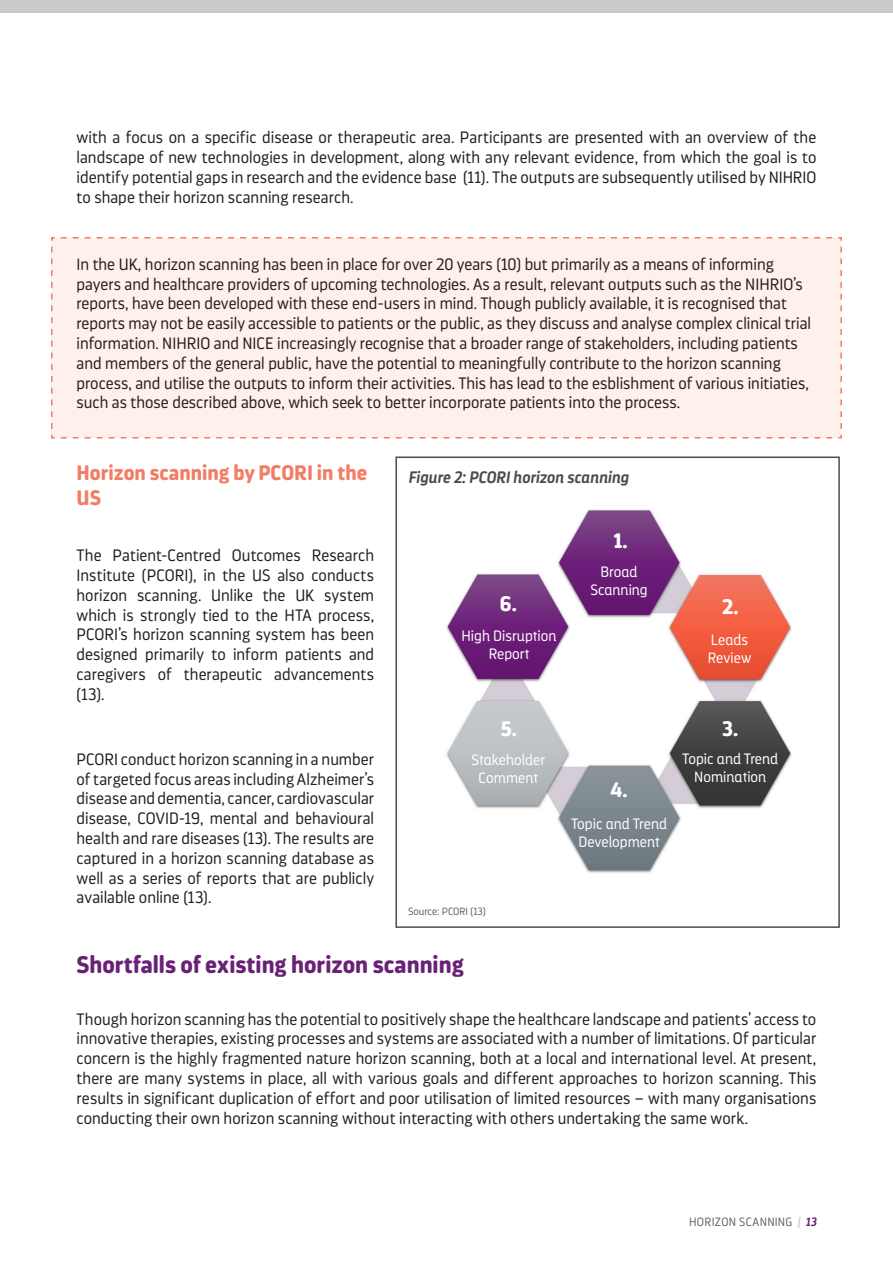
<style>
.page{position:relative;width:893px;height:1263px;background:#fff}
.page>*{position:absolute;margin:0;border:0;box-sizing:border-box;transform-origin:0 0}
._03_Heading_2{font:700 24px "Darwin Pro Rd";color:#692175}
._03_Heading_3{font:700 21px/25.2px "Darwin Pro Rd";color:#f37c65}
._00_TOC___Heading_1{font:700 21px "Darwin Pro Rd";color:#fff}
._04_Body___Text{font:300 16.5px/19.8px "Darwin Ess Rd";color:#231f20;text-align:justify}
._05_Pull_Out_Box___B{font:300 16.5px/19.8px "Darwin Ess Rd";color:#231f20}
.Figure_title{font:italic 600 16.5px "Darwin Pro Rd";color:#4b4c4d}
._00_TOC___Heading_1-2{font:300 15px/18px "Darwin Ess Alt Rd";color:#fff;text-align:center}
.t1{font:300 12px "Darwin Ess Rd";letter-spacing:.02em;color:#626568}
._04_Footnote{font:300 10.5px "Darwin Ess Alt Rd";color:#606063}
.s1{font-family:"Darwin Pro Rd";font-weight:600;font-style:italic;color:#cbcbca}
.s2{font-family:"Darwin Pro Rd";font-weight:600;font-style:italic;color:#692175}
</style>
<div class="page">
<div style="left:395px;top:456px;width:445px;height:472px;background:#fff;border:2px solid #4b4c4d"></div>
<div style="left:51px;top:237px;width:791px;height:202px;background:#fef0ea"></div>
<div style="left:0;top:0;width:893px;height:13px;background:#cbcbca"></div>
<img style="left:446px;top:509px;width:346px;height:364px">
<p class="_04_Body___Text" style="left:77px;top:128px;width:741px">with a focus on a specific disease or therapeutic area. Participants are presented with an overview of the landscape of new technologies in development, along with any relevant evidence, from which the goal is to identify potential gaps in research and the evidence base (11). The outputs are subsequently utilised by NIHRIO to shape their horizon scanning research.</p>
<p class="_05_Pull_Out_Box___B" style="left:77px;top:254px;width:736px">In the UK, horizon scanning has been in place for over 20 years (10) but primarily as a means of informing payers and healthcare providers of upcoming technologies. As a result, relevant outputs such as the NIHRIO’s reports, have been developed with these end-users in mind. Though publicly available, it is recognised that reports may not be easily accessible to patients or the public, as they discuss and analyse complex clinical trial information. NIHRIO and NICE increasingly recognise that a broader range of stakeholders, including patients and members of the general public, have the potential to meaningfully contribute to the horizon scanning process, and utilise the outputs to inform their activities. This has lead to the esblishment of various initiaties, such as those described above, which seek to better incorporate patients into the process.</p>
<p class="_03_Heading_3" style="left:77px;top:459px;width:292px">Horizon scanning by PCORI in the<br>US</p>
<p class="_04_Body___Text" style="left:77px;top:546px;width:299px">The Patient-Centred Outcomes Research Institute (PCORI), in the US also conducts horizon scanning. Unlike the UK system which is strongly tied to the HTA process, PCORI’s horizon scanning system has been designed primarily to inform patients and caregivers of therapeutic advancements (13).</p>
<p class="_04_Body___Text" style="left:77px;top:749px;width:299px">PCORI conduct horizon scanning in a number of targeted focus areas including Alzheimer’s disease and dementia, cancer, cardiovascular disease, COVID-19, mental and behavioural health and rare diseases (13). The results are captured in a horizon scanning database as well as a series of reports that are publicly available online (13).</p>
<p class="Figure_title" style="left:408px;top:466px;width:222px">Figure 2: PCORI horizon scanning</p>
<p class="_00_TOC___Heading_1" style="left:500px;top:589px;width:18px">6.</p>
<p class="_00_TOC___Heading_1-2" style="left:461px;top:626px;width:96px">High Disruption<br>Report</p>
<p class="_00_TOC___Heading_1" style="left:614px;top:526px;width:16px">1.</p>
<p class="_00_TOC___Heading_1-2" style="left:590px;top:563px;width:59px">Broad<br>Scanning</p>
<p class="_00_TOC___Heading_1" style="left:722px;top:592px;width:18px">2.</p>
<p class="_00_TOC___Heading_1-2" style="left:708px;top:631px;width:45px;text-align:left">Leads<br>Review</p>
<p class="_00_TOC___Heading_1" style="left:501px;top:715px;width:18px">5.</p>
<p class="_00_TOC___Heading_1" style="left:722px;top:715px;width:18px">3.</p>
<p class="_00_TOC___Heading_1-2" style="left:472px;top:751px;width:75px">Stakeholder<br>Comment</p>
<p class="_04_Footnote" style="left:408px;top:905px;width:79px">Source: PCORI (13)</p>
<p class="_00_TOC___Heading_1" style="left:611px;top:775px;width:19px">4.</p>
<p class="_00_TOC___Heading_1-2" style="left:571px;top:815px;width:98px">Topic and Trend<br>Development</p>
<p class="_00_TOC___Heading_1-2" style="left:682px;top:750px;width:98px">Topic and Trend<br>Nomination</p>
<p class="_03_Heading_2" style="left:77px;top:947px;width:389px">Shortfalls of existing horizon scanning</p>
<p class="_04_Body___Text" style="left:77px;top:1009px;width:741px">Though horizon scanning has the potential to positively shape the healthcare landscape and patients’ access to innovative therapies, existing processes and systems are associated with a number of limitations. Of particular concern is the highly fragmented nature horizon scanning, both at a local and international level. At present, there are many systems in place, all with various goals and different approaches to horizon scanning. This results in significant duplication of effort and poor utilisation of limited resources – with many organisations conducting their own horizon scanning without interacting with others undertaking the same work.</p>
<p class="t1" style="left:689px;top:1215px;width:129px">HORIZON SCANNING <span class="s1">|</span> <span class="s2">13</span></p>
</div>
